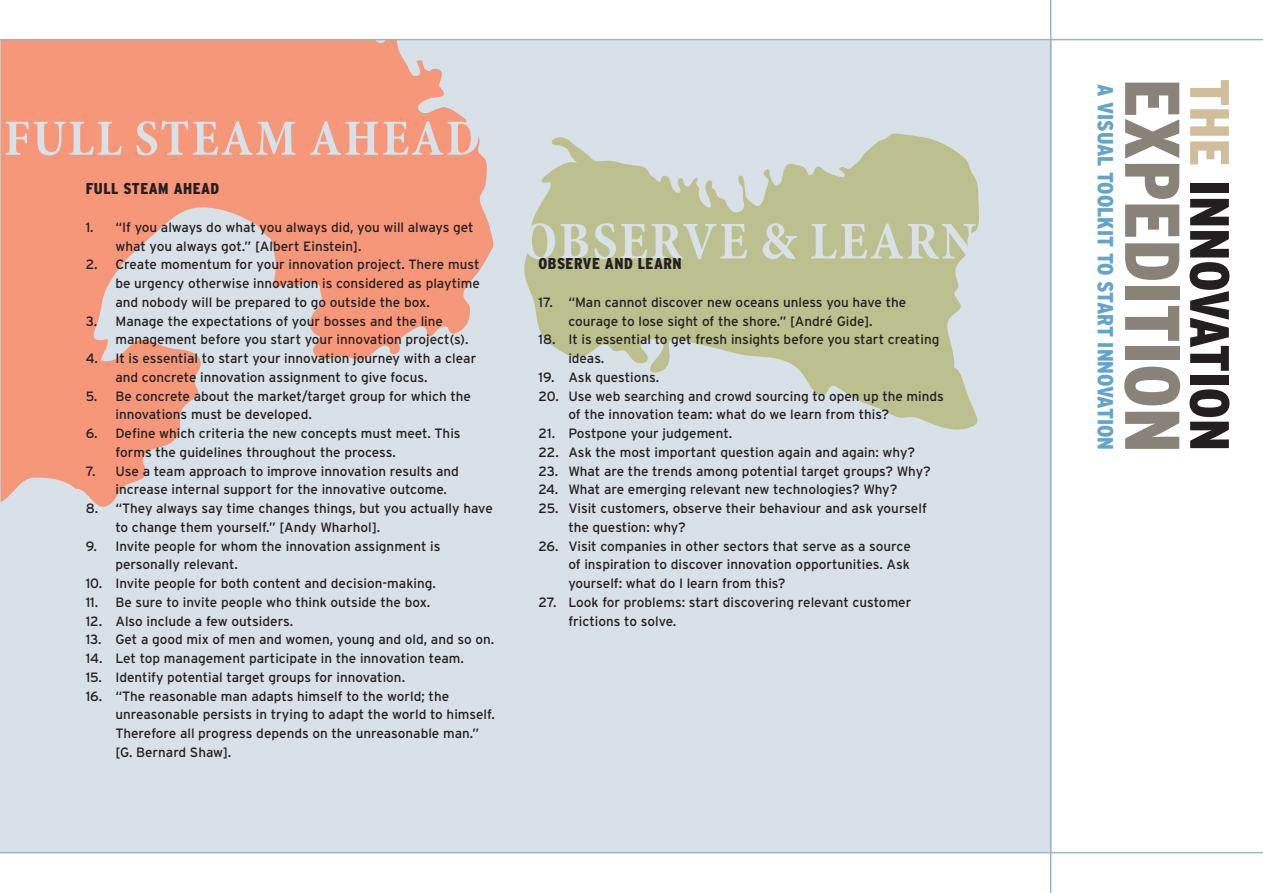
<style>
.page{position:relative;width:1263px;height:893px;background:#fff}
.page>*{position:absolute;margin:0;border:0;box-sizing:border-box;transform-origin:0 0}
.t1{font:900 condensed 77.4px "Interstate";color:#898279}
.t2{font:900 condensed 55.2px "Interstate";color:#231f20}
.t3{font:900 condensed 21.9px "Interstate";color:#62a4cb}
._4_TUSSENKOP_INTERST{font:900 condensed 15.75px "Interstate";letter-spacing:.03em;color:#231f20}
.t4{font:13.5px/18.8px "Interstate";color:#231f20}
.s1{color:#cfbd9c}
</style>
<div class="page">
<div style="left:0;top:36px;width:1050px;height:817px;background:#d8e1e7"></div>
<svg style="left:1px;top:40px;width:493px;height:467px;fill:#f6977a"></svg>
<svg style="left:6px;top:120px;width:472px;height:35px"></svg>
<svg style="left:524px;top:133px;width:455px;height:297px;fill:#bcc08e"></svg>
<svg style="left:524px;top:223px;width:452px;height:36px"></svg>
<div style="left:0;top:0;width:1187px;height:40px;background:#fff"></div>
<hr style="left:1050px;top:0;width:1px;height:893px;background:#9db1c2">
<hr style="left:0;top:39px;width:1263px;height:1px;background:#9db1c2">
<hr style="left:0;top:852px;width:1263px;height:1px;background:#9db1c2">
<p class="_4_TUSSENKOP_INTERST" style="left:86px;top:180px;width:135px">FULL STEAM AHEAD</p>
<p class="t4" style="left:115px;top:218px;width:360px;text-indent:-30px">1. “If you always do what you always did, you will always get what you always got.” [Albert Einstein].</p>
<p class="t4" style="left:115px;top:255px;width:366px;text-align:justify;text-indent:-30px">2. Create momentum for your innovation project. There must be urgency otherwise innovation is considered as playtime and nobody will be prepared to go outside the box.</p>
<p class="t4" style="left:115px;top:311px;width:354px;text-indent:-30px">3. Manage the expectations of your bosses and the line management before you start your innovation project(s).</p>
<p class="t4" style="left:115px;top:349px;width:362px;text-indent:-30px">4. It is essential to start your innovation journey with a clear and concrete innovation assignment to give focus.</p>
<p class="t4" style="left:115px;top:386px;width:357px;text-indent:-30px">5. Be concrete about the market/target group for which the innovations must be developed.</p>
<p class="t4" style="left:115px;top:424px;width:347px;text-indent:-30px">6. Define which criteria the new concepts must meet. This forms the guidelines throughout the process.</p>
<p class="t4" style="left:115px;top:461px;width:345px;text-indent:-30px">7. Use a team approach to improve innovation results and increase internal support for the innovative outcome.</p>
<p class="t4" style="left:115px;top:499px;width:379px;text-indent:-30px">8. “They always say time changes things, but you actually have to change them yourself.” [Andy Wharhol].</p>
<p class="t4" style="left:115px;top:536px;width:327px;text-indent:-30px">9. Invite people for whom the innovation assignment is personally relevant.</p>
<p class="t4" style="left:86px;top:574px;width:352px">10. Invite people for both content and decision-making.</p>
<p class="t4" style="left:86px;top:593px;width:346px">11. Be sure to invite people who think outside the box.</p>
<p class="t4" style="left:86px;top:611px;width:209px">12. Also include a few outsiders.</p>
<p class="t4" style="left:86px;top:630px;width:410px">13. Get a good mix of men and women, young and old, and so on.</p>
<p class="t4" style="left:86px;top:649px;width:380px">14. Let top management participate in the innovation team.</p>
<p class="t4" style="left:86px;top:668px;width:321px">15. Identify potential target groups for innovation.</p>
<p class="t4" style="left:115px;top:686px;width:381px;text-indent:-30px">16. “The reasonable man adapts himself to the world; the unreasonable persists in trying to adapt the world to himself.<br>Therefore all progress depends on the unreasonable man.” [G. Bernard Shaw].</p>
<p class="_4_TUSSENKOP_INTERST" style="left:539px;top:255px;width:145px">OBSERVE AND LEARN</p>
<p class="t4" style="left:539px;top:293px;width:369px;text-align:center">17. “Man cannot discover new oceans unless you have the courage to lose sight of the shore.” [André Gide].</p>
<p class="t4" style="left:568px;top:330px;width:373px;text-indent:-30px">18. It is essential to get fresh insights before you start creating ideas.</p>
<p class="t4" style="left:539px;top:368px;width:122px">19. Ask questions.</p>
<p class="t4" style="left:568px;top:386px;width:377px;text-indent:-30px">20. Use web searching and crowd sourcing to open up the minds of the innovation team: what do we learn from this?</p>
<p class="t4" style="left:539px;top:424px;width:195px">21. Postpone your judgement.</p>
<p class="t4" style="left:539px;top:443px;width:378px">22. Ask the most important question again and again: why?</p>
<p class="t4" style="left:539px;top:461px;width:394px">23. What are the trends among potential target groups? Why?</p>
<p class="t4" style="left:539px;top:480px;width:360px">24. What are emerging relevant new technologies? Why?</p>
<p class="t4" style="left:568px;top:499px;width:360px;text-indent:-30px">25. Visit customers, observe their behaviour and ask yourself the question: why?</p>
<p class="t4" style="left:568px;top:536px;width:344px;text-align:justify;text-indent:-30px">26. Visit companies in other sectors that serve as a source of inspiration to discover innovation opportunities. Ask yourself: what do I learn from this?</p>
<p class="t4" style="left:568px;top:593px;width:345px;text-indent:-30px">27. Look for problems: start discovering relevant customer frictions to solve.</p>
<h3 class="t3" style="left:1118px;top:84px;width:368px;rotate:90deg">A VISUAL TOOLKIT TO START INNOVATION</h3>
<h1 class="t1" style="left:1195px;top:79px;width:376px;rotate:90deg">EXPEDITION</h1>
<h2 class="t2" style="left:1240px;top:79px;width:374px;rotate:90deg"><span class="s1">THE</span> INNOVATION</h2>
</div>
